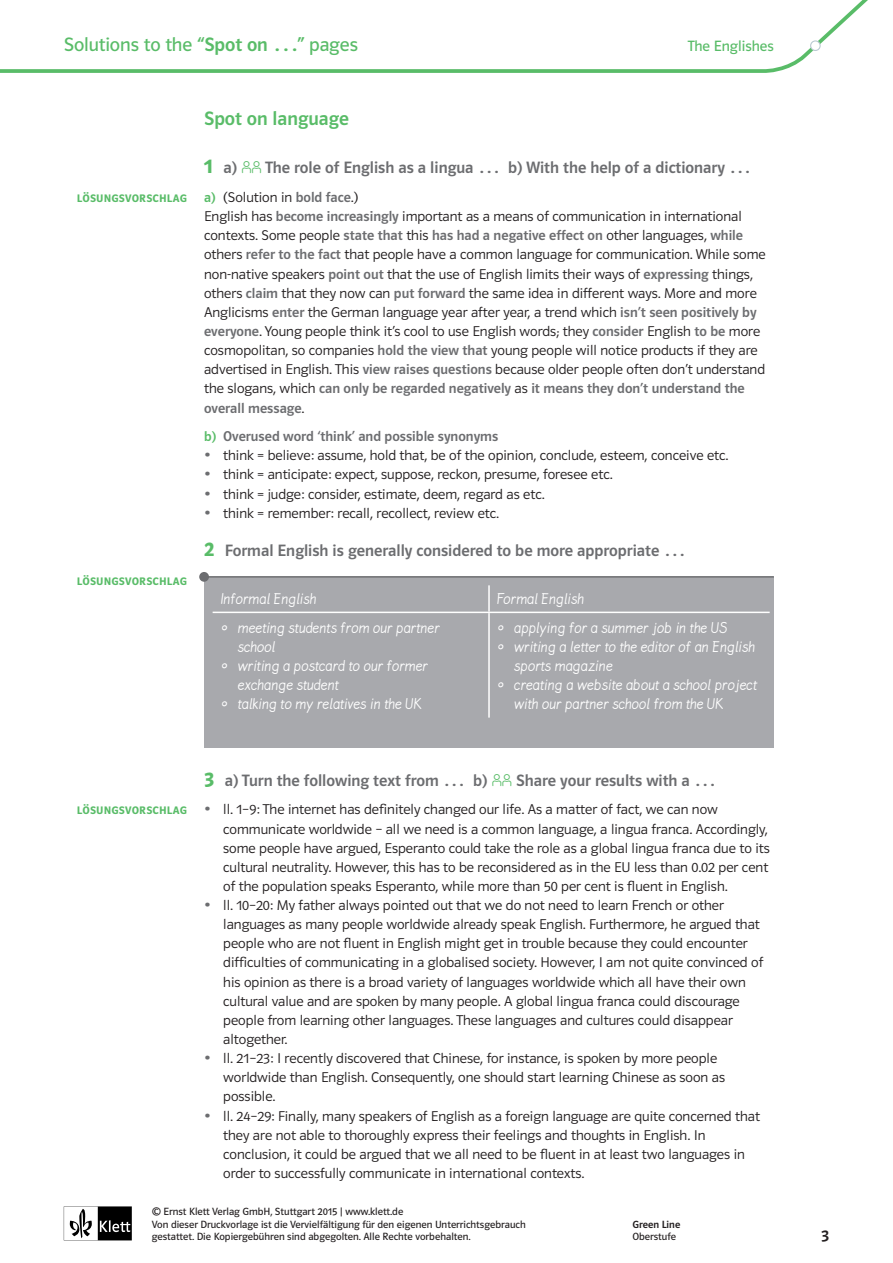
<style>
.page{position:relative;width:893px;height:1263px;background:#fff}
.page>*{position:absolute;margin:0;border:0;box-sizing:border-box;transform-origin:0 0}
.t1{font:19.5px "Polo ST11 K Buch";letter-spacing:-.005em;color:#59bc68}
.t2{font:19.5px "Polo ST11 K Krftg";color:#59bc68}
.t3{font:16.5px/19.2px "Lemme Script";color:#fff}
.t4{font:16.5px "Polo ST11 K Krftg";color:#6c6d70}
.t5{font:16.5px "Polo ST11 K Krftg";color:#231f20}
.t6{font:15px "Polo ST11 K Buch";color:#59bc68}
.t7{font:14.25px/19.2px "Polo ST11 K Leicht";color:#231f20}
.t8{font:14.25px/19.2px "Polo ST11 K Krftg";color:#6c6d70}
.t9{font:14.25px "Polo ST Cap K Krftg";letter-spacing:.005em;color:#59bc68}
.t10{font:10.5px/12.8px "Polo ST11 K Buch";color:#231f20}
.t11{font:10.5px "Polo ST11 K Krftg";color:#231f20}
.s1{font-family:"Polo ST11 K Krftg"}
.s2{font-family:"Polo ST11 K Hfett";font-size:21px;color:#59bc68}
.s3{color:#59bc68}
.s4{font-family:"Polo ST11 K Krftg";font-size:13.8px;color:#59bc68}
.s5{font-family:"Polo ST11 K Krftg";color:#6c6d70}
.s6{font-family:"Polo ST11 K Leicht";color:#231f20}
.s7{font-size:13.8px;color:#59bc68}
.s8{font-size:16.5px;color:#6c6d70}
</style>
<div class="page">
<svg style="left:0;top:0;width:868px;height:73px"></svg>
<div style="left:811px;top:41px;width:9px;height:9px;background:#fff;border-radius:50%"></div>
<div style="left:810px;top:40px;width:11px;height:11px;border:1px solid #bacad2;border-radius:50%"></div>
<svg style="left:685px;top:38px;width:91px;height:18px"></svg>
<svg style="left:64px;top:1206px;width:68px;height:34px"></svg>
<div style="left:204px;top:577px;width:570px;height:170px;background:#a8a9ad"></div>
<hr style="left:488px;top:585px;width:2px;height:27px;background:#fff">
<hr style="left:213px;top:612px;width:276px;height:1px;background:#fff">
<hr style="left:489px;top:612px;width:281px;height:1px;background:#fff">
<hr style="left:488px;top:613px;width:2px;height:105px;background:#fff">
<div style="left:199px;top:572px;width:10px;height:10px;background:#6c6d70;border-radius:50%"></div>
<hr style="left:204px;top:576px;width:570px;height:2px;background:#6c6d70">
<h1 class="t1" style="left:64px;top:34px;width:296px">Solutions to the <span class="s1">“Spot on …”</span> pages</h1>
<p class="t6" style="left:688px;top:38px;width:88px">The Englishes</p>
<p class="t9" style="left:77px;top:189px;width:112px">lösungsvorschlag</p>
<p class="t9" style="left:77px;top:572px;width:112px">lösungsvorschlag</p>
<h1 class="t2" style="left:204px;top:108px;width:146px">Spot on language</h1>
<p class="t4" style="left:204px;top:159px;width:548px"><span class="s2">1</span> a) <span class="s3">★</span> The role of English as a lingua … b) With the help of a dictionary …</p>
<p class="t7" style="left:204px;top:188px;width:563px"><span class="s4">a)</span> (Solution in <span class="s5">bold face</span>.)<br>English has <span class="s5">become increasingly</span> important as a means of communication in international contexts. Some people <span class="s5">state that</span> this <span class="s5">has had a negative effect on</span> other languages, <span class="s5">while </span>others <span class="s5">refer to the fact</span> that people have a common language for communication. While some non-native speakers <span class="s5">point out</span> that the use of English limits their ways of <span class="s5">expressing</span> things, others <span class="s5">claim</span> that they now can <span class="s5">put forward</span> the same idea in different ways. More and more Anglicisms <span class="s5">enter</span> the German language year after year, a trend which <span class="s5">isn’t seen positively by everyone</span>. Young people think it’s cool to use English words; they <span class="s5">consider</span> English <span class="s5">to be</span> more cosmopolitan, so companies <span class="s5">hold the view that</span> young people will notice products if they are advertised in English. This <span class="s5">view raises questions</span> because older people often don’t understand</p>
<p class="t8" style="left:204px;top:379px;width:542px"><span class="s6">the slogans, which</span> can only be regarded negatively <span class="s6">as</span> it means they don’t understand the overall message<span class="s6">.</span></p>
<p class="t8" style="left:204px;top:427px;width:296px"><span class="s7">b)</span> Overused word ‘think’ and possible synonyms</p>
<p class="t7" style="left:204px;top:446px;width:526px"><span class="s8">•</span> think = believe: assume, hold that, be of the opinion, conclude, esteem, conceive etc.</p>
<p class="t7" style="left:204px;top:465px;width:410px"><span class="s8">•</span> think = anticipate: expect, suppose, reckon, presume, foresee etc.</p>
<p class="t7" style="left:204px;top:484px;width:342px"><span class="s8">•</span> think = judge: consider, estimate, deem, regard as etc.</p>
<p class="t7" style="left:204px;top:503px;width:296px"><span class="s8">•</span> think = remember: recall, recollect, review etc.</p>
<p class="t4" style="left:204px;top:541px;width:483px"><span class="s2">2</span> Formal English is generally considered to be more appropriate …</p>
<p class="t3" style="left:221px;top:590px;width:97px">Informal English</p>
<p class="t3" style="left:497px;top:590px;width:89px">Formal English</p>
<p class="t3" style="left:238px;top:619px;width:204px;text-indent:-17px">• meeting students from our partner school</p>
<p class="t3" style="left:238px;top:657px;width:192px;text-indent:-17px">• writing a postcard to our former exchange student</p>
<p class="t3" style="left:221px;top:695px;width:202px">• talking to my relatives in the UK</p>
<p class="t3" style="left:497px;top:619px;width:232px">• applying for a summer job in the US</p>
<p class="t3" style="left:514px;top:638px;width:242px;text-indent:-17px">• writing a letter to the editor of an English sports magazine</p>
<p class="t3" style="left:514px;top:676px;width:244px;text-indent:-17px">• creating a website about a school project with our partner school from the UK</p>
<p class="t9" style="left:77px;top:802px;width:112px">lösungsvorschlag</p>
<p class="t4" style="left:204px;top:771px;width:513px"><span class="s2">3</span> a) Turn the following text from … b) <span class="s3">★</span> Share your results with a …</p>
<p class="t7" style="left:223px;top:800px;width:548px;text-indent:-19px"><span class="s8">•</span> ll. 1–9: The internet has definitely changed our life. As a matter of fact, we can now communicate worldwide – all we need is a common language, a lingua franca. Accordingly, some people have argued, Esperanto could take the role as a global lingua franca due to its cultural neutrality. However, this has to be reconsidered as in the EU less than 0.02 per cent of the population speaks Esperanto, while more than 50 per cent is fluent in English.</p>
<p class="t7" style="left:223px;top:896px;width:542px;text-indent:-19px"><span class="s8">•</span> ll. 10–20: My father always pointed out that we do not need to learn French or other languages as many people worldwide already speak English. Furthermore, he argued that people who are not fluent in English might get in trouble because they could encounter difficulties of communicating in a globalised society. However, I am not quite convinced of his opinion as there is a broad variety of languages worldwide which all have their own cultural value and are spoken by many people. A global lingua franca could discourage people from learning other languages. These languages and cultures could disappear altogether.</p>
<p class="t7" style="left:223px;top:1049px;width:503px;text-indent:-19px"><span class="s8">•</span> ll. 21–23: I recently discovered that Chinese, for instance, is spoken by more people worldwide than English. Consequently, one should start learning Chinese as soon as possible.</p>
<p class="t7" style="left:223px;top:1106px;width:538px;text-indent:-19px"><span class="s8">•</span> ll. 24–29: Finally, many speakers of English as a foreign language are quite concerned that they are not able to thoroughly express their feelings and thoughts in English. In conclusion, it could be argued that we all need to be fluent in at least two languages in order to successfully communicate in international contexts.</p>
<p class="t10" style="left:152px;top:1205px;width:375px">© Ernst Klett Verlag GmbH, Stuttgart 2015 | www.klett.de<br>Von dieser Druckvorlage ist die Vervielfältigung für den eigenen Unterrichtsgebrauch gestattet. Die Kopiergebühren sind abgegolten. Alle Rechte vorbehalten.</p>
<p class="t11" style="left:632px;top:1218px;width:49px">Green Line</p>
<p class="t10" style="left:632px;top:1231px;width:45px">Oberstufe</p>
<p class="t5" style="left:821px;top:1226px;width:10px">3</p>
</div>
